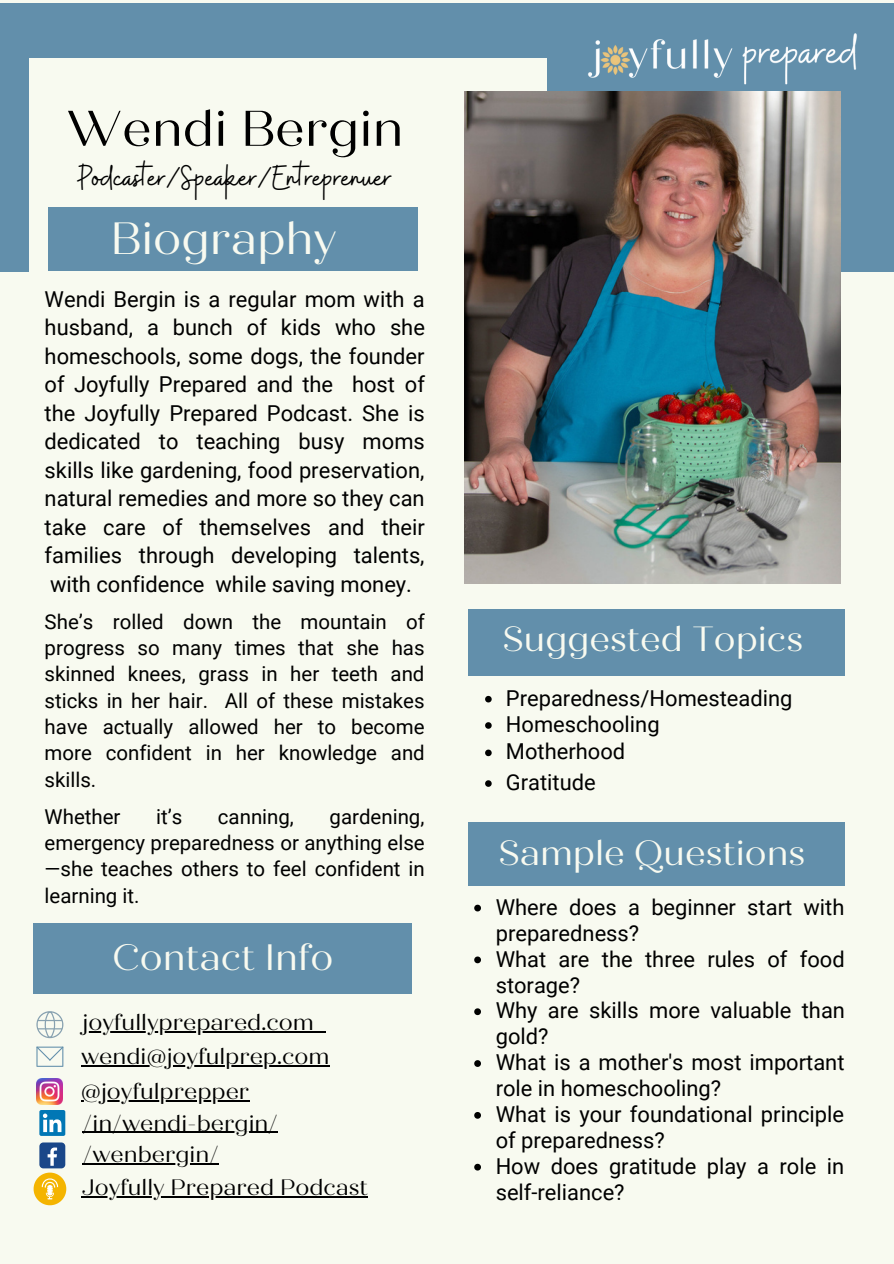
<style>
.page{position:relative;width:894px;height:1264px;background:#fff}
.page>*{position:absolute;margin:0;border:0;box-sizing:border-box;transform-origin:0 0}
.t1{font:49.95px "Quiche Display";color:#000}
.t2{font:45.15px "Quiche Display";color:#f8faf0}
.t3{font:36.75px "Quiche Display";color:#f8faf0}
.t4{font:35.1px "Buffalo";color:#000}
.t5{font:34.95px "Quiche Display";color:#f8faf0}
.t6{font:22.35px/34.3px "Quiche Display";color:#000}
.t7{font:21.9px/26px "Roboto";color:#000}
.t8{font:20.4px/26.2px "Roboto";color:#000;text-align:justify}
</style>
<div class="page">
<div style="left:0;top:0;width:893px;height:1263px;background:#f8faf0"></div>
<div style="left:0;top:3px;width:893px;height:268px;background:#628fab"></div>
<div style="left:29px;top:59px;width:517px;height:573px;background:#f8faf0"></div>
<img style="left:464px;top:91px;width:376px;height:492px">
<div style="left:48px;top:208px;width:369px;height:63px;background:#628fab"></div>
<div style="left:468px;top:609px;width:376px;height:66px;background:#628fab"></div>
<svg style="left:485px;top:696px;width:6px;height:6px"></svg>
<svg style="left:485px;top:722px;width:6px;height:6px"></svg>
<svg style="left:485px;top:749px;width:6px;height:7px"></svg>
<svg style="left:485px;top:780px;width:6px;height:6px"></svg>
<div style="left:468px;top:822px;width:376px;height:63px;background:#628fab"></div>
<svg style="left:474px;top:904px;width:7px;height:7px"></svg>
<svg style="left:474px;top:956px;width:7px;height:7px"></svg>
<svg style="left:474px;top:1008px;width:7px;height:7px"></svg>
<svg style="left:474px;top:1060px;width:7px;height:6px"></svg>
<svg style="left:474px;top:1112px;width:7px;height:6px"></svg>
<svg style="left:474px;top:1163px;width:7px;height:7px"></svg>
<img style="left:585px;top:33px;width:272px;height:67px">
<svg style="left:36px;top:1011px;width:27px;height:27px"></svg>
<svg style="left:36px;top:1046px;width:27px;height:20px"></svg>
<img style="left:36px;top:1078px;width:26px;height:26px">
<div style="left:39px;top:1142px;width:26px;height:26px;background:#1a4789;border-radius:4px"></div>
<svg style="left:48px;top:1147px;width:9px;height:18px"></svg>
<div style="left:39px;top:1109px;width:26px;height:26px;background:#0177b5;border-radius:2px"></div>
<svg style="left:43px;top:1113px;width:18px;height:19px"></svg>
<div style="left:34px;top:922px;width:378px;height:71px;background:#628fab"></div>
<svg style="left:34px;top:1172px;width:32px;height:33px"></svg>
<hr style="left:82px;top:1031px;width:232px;height:1px;background:#000">
<svg style="left:314px;top:1031px;width:12px;height:1px"></svg>
<hr style="left:81px;top:1064px;width:248px;height:2px;background:#000">
<hr style="left:81px;top:1100px;width:168px;height:1px;background:#000">
<hr style="left:83px;top:1163px;width:136px;height:1px;background:#000">
<hr style="left:83px;top:1131px;width:195px;height:1px;background:#000">
<hr style="left:82px;top:1196px;width:286px;height:1px;background:#000">
<h1 class="t1" style="left:66px;top:99px;width:338px">Wendi Bergin</h1>
<h3 class="t4" style="left:77px;top:155px;width:316px">Podcaster/Speaker/Entreprenuer</h3>
<h2 class="t2" style="left:111px;top:212px;width:227px">Biography</h2>
<p class="t7" style="left:45px;top:285px;width:382px;line-height:28.5px;text-align:justify">Wendi Bergin is a regular mom with a husband, a bunch of kids who she homeschools, some dogs, the founder of Joyfully Prepared and the host of the Joyfully Prepared Podcast. She is dedicated to teaching busy moms skills like gardening, food preservation, natural remedies and more so they can take care of themselves and their families through developing talents, with confidence while saving money.</p>
<p class="t8" style="left:45px;top:608px;width:382px">She’s rolled down the mountain of progress so many times that she has skinned knees, grass in her teeth and sticks in her hair. All of these mistakes have actually allowed her to become more confident in her knowledge and skills.</p>
<p class="t8" style="left:45px;top:803px;width:77px">Whether</p>
<p class="t8" style="left:156px;top:803px;width:28px">it’s</p>
<p class="t8" style="left:218px;top:803px;width:78px">canning,</p>
<p class="t8" style="left:45px;top:803px;width:381px;text-indent:285px">gardening, emergency preparedness or anything else —she teaches others to feel confident in learning it.</p>
<h3 class="t3" style="left:112px;top:935px;width:222px">Contact Info</h3>
<p class="t6" style="left:81px;top:1005px;width:250px">joyfullyprepared.com wendi@joyfulprep.com @joyfulprepper</p>
<p class="t6" style="left:83px;top:1105px;width:197px">/in/wendi-bergin/</p>
<p class="t6" style="left:83px;top:1137px;width:138px">/wenbergin/</p>
<p class="t6" style="left:82px;top:1170px;width:288px">Joyfully Prepared Podcast</p>
<h3 class="t5" style="left:502px;top:618px;width:302px">Suggested Topics</h3>
<p class="t7" style="left:506px;top:685px;width:288px;line-height:26.8px">Preparedness/Homesteading<br>Homeschooling<br>Motherhood</p>
<p class="t7" style="left:506px;top:769px;width:91px">Gratitude</p>
<h3 class="t5" style="left:498px;top:832px;width:308px">Sample Questions</h3>
<p class="t7" style="left:495px;top:894px;width:350px">Where does a beginner start with preparedness?<br>What are the three rules of food storage?<br>Why are skills more valuable than gold?<br>What is a mother's most important role in homeschooling?<br>What is your foundational principle of preparedness?<br>How does gratitude play a role in self-reliance?</p>
</div>
